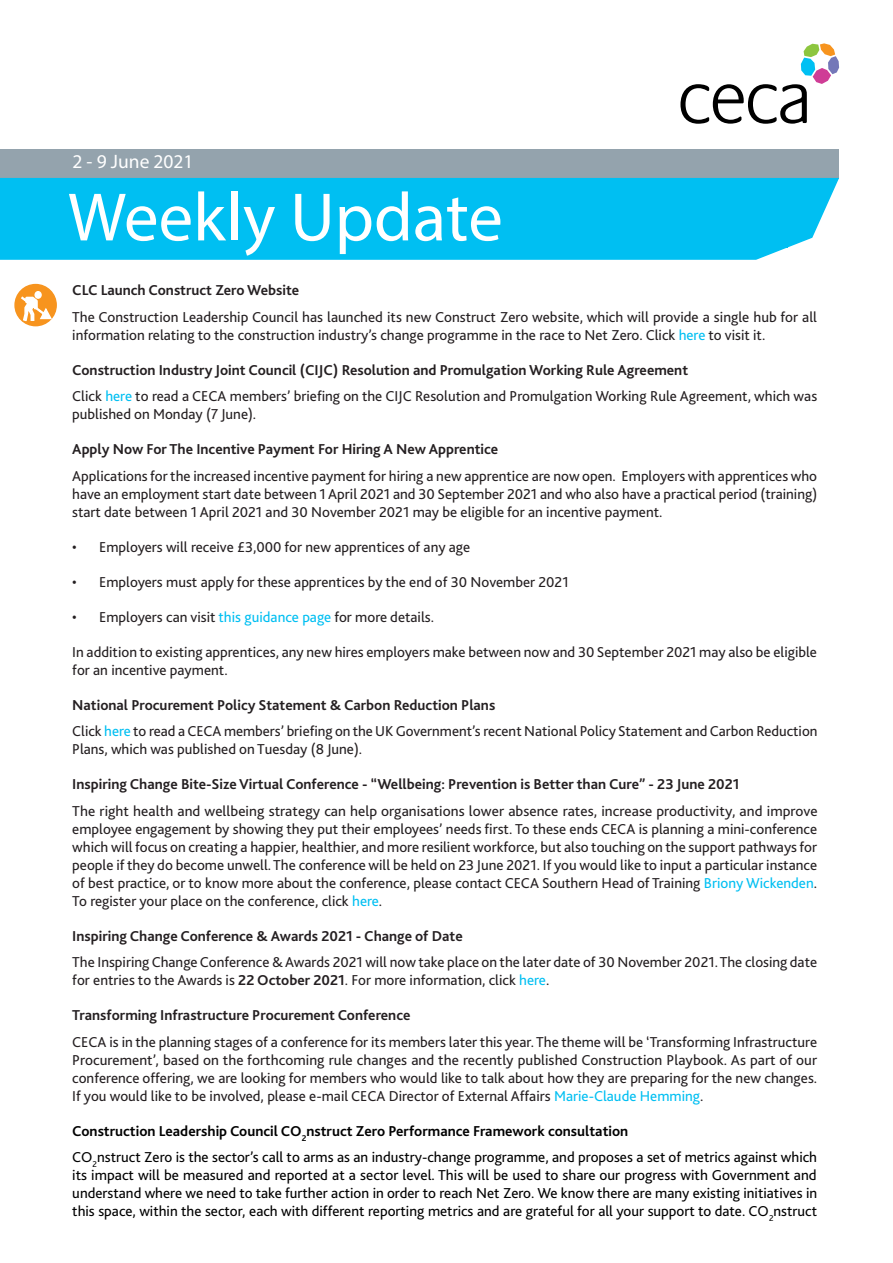
<style>
.page{position:relative;width:893px;height:1263px;background:#fff}
.page>*{position:absolute;margin:0;border:0;box-sizing:border-box;transform-origin:0 0}
.t1{font:69px "Myriad Pro";color:#fff}
.t2{font:19.5px "Myriad Pro";color:#fff}
.t3{font:15px/18px "Bliss 2";color:#241f21}
.t4{font:15px/18px "Bliss 2";color:#000}
.t5{font:700 15px "Bliss 2";color:#241f21}
.s1{color:#00bff2}
.s2{font-weight:700}
</style>
<div class="page">
<div style="left:15px;top:285px;width:41px;height:41px;background:#f7941e;border-radius:50%"></div>
<div style="left:14px;top:284px;width:43px;height:42px;border:2px solid #f7941e;border-radius:50%"></div>
<svg style="left:20px;top:292px;width:33px;height:35px"></svg>
<div style="left:34px;top:291px;width:8px;height:8px;border:2px solid #fff;border-radius:50%"></div>
<div style="left:0;top:149px;width:839px;height:29px;background:#94a3ad"></div>
<svg style="left:0;top:177px;width:839px;height:83px;background:#17c3f1"></svg>
<div style="left:68px;top:189px;width:720px;height:58px;background:#00bff2"></div>
<svg style="left:680px;top:43px;width:159px;height:81px"></svg>
<h2 class="t2" style="left:73px;top:149px;width:123px">2 - 9 June 2021</h2>
<h1 class="t1" style="left:68px;top:175px;width:436px">Weekly Update</h1>
<p class="t5" style="left:72px;top:281px;width:228px">CLC Launch Construct Zero Website</p>
<p class="t3" style="left:72px;top:308px;width:746px">The Construction Leadership Council has launched its new Construct Zero website, which will provide a single hub for all information relating to the construction industry’s change programme in the race to Net Zero. Click <span class="s1">here</span> to visit it.</p>
<p class="t3" style="left:72px;top:356px;width:746px;line-height:26.5px"><span class="s2">Construction Industry Joint Council (CIJC) Resolution and Promulgation Working Rule Agreement<br></span>Click <span class="s1">here</span> to read a CECA members’ briefing on the CIJC Resolution and Promulgation Working Rule Agreement, which was</p>
<p class="t3" style="left:72px;top:405px;width:186px">published on Monday (7 June).</p>
<p class="t5" style="left:72px;top:440px;width:427px">Apply Now For The Incentive Payment For Hiring A New Apprentice</p>
<p class="t3" style="left:72px;top:467px;width:746px;text-align:justify">Applications for the increased incentive payment for hiring a new apprentice are now open. Employers with apprentices who have an employment start date between 1 April 2021 and 30 September 2021 and who also have a practical period (training) start date between 1 April 2021 and 30 November 2021 may be eligible for an incentive payment.</p>
<p class="t3" style="left:72px;top:538px;width:400px">• Employers will receive £3,000 for new apprentices of any age</p>
<p class="t3" style="left:72px;top:573px;width:498px">• Employers must apply for these apprentices by the end of 30 November 2021</p>
<p class="t3" style="left:72px;top:608px;width:363px">• Employers can visit <span class="s1">this guidance page</span> for more details.</p>
<p class="t3" style="left:72px;top:643px;width:746px">In addition to existing apprentices, any new hires employers make between now and 30 September 2021 may also be eligible for an incentive payment.</p>
<p class="t3" style="left:72px;top:692px;width:747px;line-height:26.5px"><span class="s2">National Procurement Policy Statement &amp; Carbon Reduction Plans<br></span>Click <span class="s1">here</span> to read a CECA members’ briefing on the UK Government’s recent National Policy Statement and Carbon Reduction</p>
<p class="t3" style="left:72px;top:740px;width:291px">Plans, which was published on Tuesday (8 June).</p>
<p class="t5" style="left:72px;top:775px;width:669px">Inspiring Change Bite-Size Virtual Conference - “Wellbeing: Prevention is Better than Cure” - 23 June 2021</p>
<p class="t3" style="left:72px;top:802px;width:747px;text-align:justify">The right health and wellbeing strategy can help organisations lower absence rates, increase productivity, and improve employee engagement by showing they put their employees’ needs first. To these ends CECA is planning a mini-conference which will focus on creating a happier, healthier, and more resilient workforce, but also touching on the support pathways for people if they do become unwell. The conference will be held on 23 June 2021. If you would like to input a particular instance of best practice, or to know more about the conference, please contact CECA Southern Head of Training <span class="s1">Briony Wickenden</span>.<br>To register your place on the conference, click <span class="s1">here</span>.</p>
<p class="t5" style="left:72px;top:927px;width:392px">Inspiring Change Conference &amp; Awards 2021 - Change of Date</p>
<p class="t3" style="left:72px;top:953px;width:746px">The Inspiring Change Conference &amp; Awards 2021 will now take place on the later date of 30 November 2021. The closing date for entries to the Awards is <span class="s2">22 October 2021</span>. For more information, click <span class="s1">here</span>.</p>
<p class="t5" style="left:72px;top:1006px;width:340px">Transforming Infrastructure Procurement Conference</p>
<p class="t3" style="left:72px;top:1033px;width:746px;text-align:justify">CECA is in the planning stages of a conference for its members later this year. The theme will be ‘Transforming Infrastructure Procurement’, based on the forthcoming rule changes and the recently published Construction Playbook. As part of our conference offering, we are looking for members who would like to talk about how they are preparing for the new changes.<br>If you would like to be involved, please e-mail CECA Director of External Affairs <span class="s1">Marie-Claude Hemming</span>.</p>
<p class="t4" style="left:72px;top:1118px;width:746px;line-height:26.5px"><span class="s2">Construction Leadership Council CO</span><sub>2</sub><span class="s2">nstruct Zero Performance Framework consultation<br></span>CO<sub>2</sub>nstruct Zero is the sector’s call to arms as an industry-change programme, and proposes a set of metrics against which</p>
<p class="t4" style="left:72px;top:1166px;width:746px;text-align:justify">its impact will be measured and reported at a sector level. This will be used to share our progress with Government and understand where we need to take further action in order to reach Net Zero. We know there are many existing initiatives in this space, within the sector, each with different reporting metrics and are grateful for all your support to date. CO<sub>2</sub>nstruct</p>
</div>
